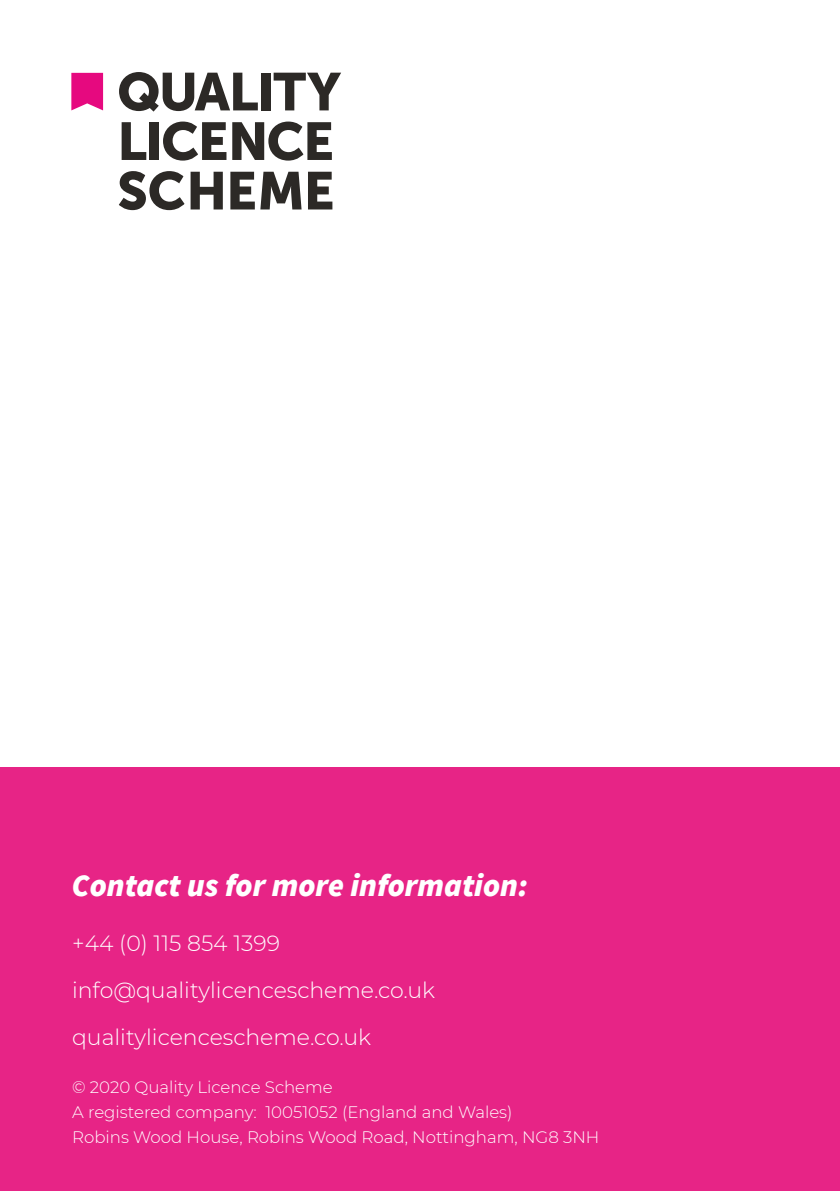
<style>
.page{position:relative;width:840px;height:1191px;background:#fff}
.page>*{position:absolute;margin:0;border:0;box-sizing:border-box;transform-origin:0 0}
.t1{font:italic 900 31.8px "Source Sans Pro";color:#fff}
.t2{font:300 22px/47px "Montserrat";color:#fff}
.t3{font:300 16.6px/24.8px "Montserrat";color:#fff}
</style>
<div class="page">
<div style="left:0;top:767px;width:839px;height:424px;background:#e72486"></div>
<svg style="left:119px;top:72px;width:139px;height:40px"></svg>
<div style="left:261px;top:73px;width:9px;height:37px;background:#2c2926"></div>
<svg style="left:273px;top:73px;width:68px;height:37px"></svg>
<svg style="left:121px;top:122px;width:25px;height:38px"></svg>
<div style="left:150px;top:122px;width:9px;height:38px;background:#2c2926"></div>
<svg style="left:163px;top:122px;width:63px;height:39px"></svg>
<svg style="left:232px;top:122px;width:99px;height:39px"></svg>
<svg style="left:119px;top:171px;width:65px;height:39px"></svg>
<svg style="left:190px;top:172px;width:33px;height:37px"></svg>
<svg style="left:230px;top:172px;width:71px;height:37px"></svg>
<svg style="left:308px;top:172px;width:24px;height:37px"></svg>
<svg style="left:71px;top:73px;width:32px;height:37px"></svg>
<h1 class="t1" style="left:71px;top:863px;width:457px">Contact us for more information:</h1>
<h2 class="t2" style="left:72px;top:919px;width:364px">+44 (0) 115 854 1399 info@qualitylicencescheme.co.uk qualitylicencescheme.co.uk</h2>
<p class="t3" style="left:72px;top:1074px;width:528px">© 2020 Quality Licence Scheme<br>A registered company: 10051052 (England and Wales)<br>Robins Wood House, Robins Wood Road, Nottingham, NG8 3NH</p>
</div>
